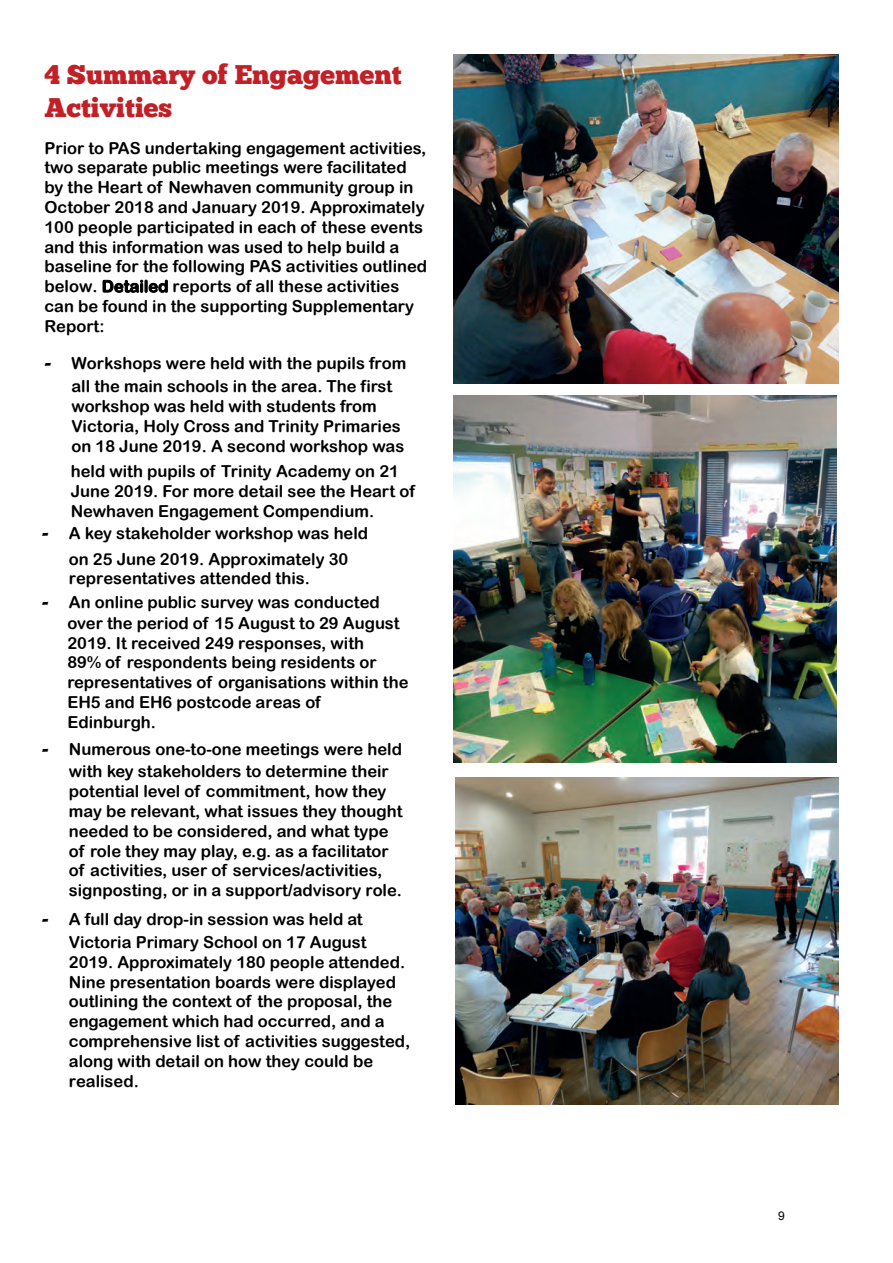
<style>
.page{position:relative;width:893px;height:1263px;background:#fff}
.page>*{position:absolute;margin:0;border:0;box-sizing:border-box;transform-origin:0 0}
.t1{font:27px/32.4px "Chunk Five";color:#c12027}
.t2{font:16.5px/19.8px "Arial Rounded MT Bold";color:#000}
.t3{font:12px "Arial";color:#000}
.s1{font-family:"Berlin Sans FB Demi";font-weight:700}
</style>
<div class="page">
<img style="left:455px;top:777px;width:384px;height:327px">
<img style="left:453px;top:54px;width:386px;height:330px">
<img style="left:453px;top:395px;width:384px;height:368px">
<h1 class="t1" style="left:44px;top:59px;width:359px">4 Summary of Engagement<br>Activities</h1>
<p class="t2" style="left:44px;top:138px;width:384px">Prior to PAS undertaking engagement activities, two separate public meetings were facilitated by the Heart of Newhaven community group in October 2018 and January 2019. Approximately 100 people participated in each of these events and this information was used to help build a baseline for the following PAS activities outlined below. Detailed reports of all these activities can be found in the supporting Supplementary Report:</p>
<p class="t2" style="left:71px;top:351px;width:336px;line-height:23.7px;text-indent:-27px"><span class="s1">-</span> Workshops were held with the pupils from all the main schools in the area. The first</p>
<p class="t2" style="left:71px;top:396px;width:334px">workshop was held with students from<br>Victoria, Holy Cross and Trinity Primaries on 18 June 2019. A second workshop was</p>
<p class="t2" style="left:71px;top:461px;width:346px">held with pupils of Trinity Academy on 21<br>June 2019. For more detail see the Heart of<br>Newhaven Engagement Compendium.</p>
<p class="t2" style="left:42px;top:520px;width:328px;line-height:25.7px;text-align:center"><span class="s1">-</span> A key stakeholder workshop was held on 25 June 2019. Approximately 30</p>
<p class="t2" style="left:69px;top:568px;width:243px">representatives attended this.</p>
<p class="t2" style="left:67px;top:591px;width:334px;line-height:21.3px;text-indent:-26px"><span class="s1">-</span> An online public survey was conducted over the period of 15 August to 29 August</p>
<p class="t2" style="left:67px;top:633px;width:343px">2019. It received 249 responses, with<br>89% of respondents being residents or representatives of organisations within the<br>EH5 and EH6 postcode areas of<br>Edinburgh.</p>
<p class="t2" style="left:69px;top:737px;width:335px;line-height:22.8px;text-indent:-27px"><span class="s1">-</span> Numerous one-to-one meetings were held with key stakeholders to determine their</p>
<p class="t2" style="left:69px;top:781px;width:335px">potential level of commitment, how they may be relevant, what issues they thought needed to be considered, and what type of role they may play, e.g. as a facilitator of activities, user of services/activities, signposting, or in a support/advisory role.</p>
<p class="t2" style="left:42px;top:908px;width:326px;line-height:22.8px;text-align:right"><span class="s1">-</span> A full day drop-in session was held at<br>Victoria Primary School on 17 August</p>
<p class="t2" style="left:69px;top:952px;width:343px">2019. Approximately 180 people attended.<br>Nine presentation boards were displayed outlining the context of the proposal, the engagement which had occurred, and a comprehensive list of activities suggested, along with detail on how they could be realised.</p>
<p class="t3" style="left:778px;top:1207px;width:8px">9</p>
</div>
